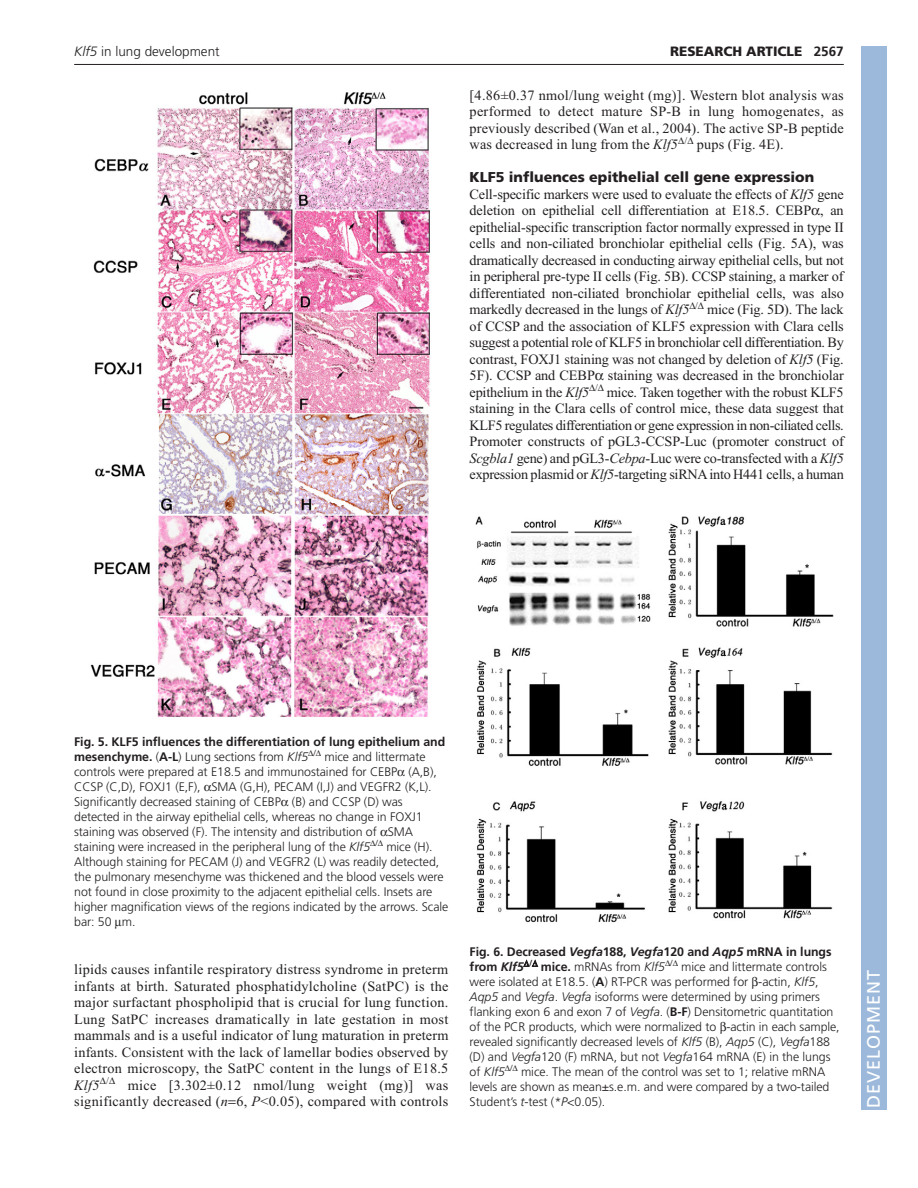
<style>
.page{position:relative;width:918px;height:1188px;background:#fff}
.page>*{position:absolute;margin:0;border:0;box-sizing:border-box;transform-origin:0 0}
.t1{font:18px "Frutiger LT Std";letter-spacing:.055em;color:#fff}
.t2{font:14.25px/16.5px "Times New Roman";letter-spacing:.02em;color:#231f20;text-align:justify}
.t3{font:900 14.25px "Frutiger LT Std";color:#231f20}
.t4{font:300 13.5px "Frutiger LT Std";color:#231f20}
.t5{font:900 13.5px "Frutiger LT Std";color:#231f20}
.t6{font:300 12.3px/15px "Frutiger LT Std";letter-spacing:-.005em;color:#231f20}
.s1{font-style:italic}
.s2{font-weight:700}
.s3{font-weight:700;font-style:italic}
</style>
<div class="page">
<hr style="left:74px;top:64px;width:770px;height:1px;background:#231f20">
<img style="left:90px;top:92px;width:340px;height:625px">
<img style="left:475px;top:516px;width:359px;height:407px">
<div style="left:861px;top:46px;width:25px;height:1064px;background:#9cb9db"></div>
<p class="t4" style="left:74px;top:46px;width:147px"><span class="s1">Klf5</span> in lung development</p>
<p class="t5" style="left:670px;top:46px;width:175px">RESEARCH ARTICLE <span class="s2">2567</span></p>
<p class="t2" style="left:470px;top:88px;width:376px">[4.86±0.37 nmol/lung weight (mg)]. Western blot analysis was performed to detect mature SP-B in lung homogenates, as previously described (Wan et al., 2004). The active SP-B peptide was decreased in lung from the <span class="s1">Klf5</span> <sup>/</sup> pups (Fig. 4E).</p>
<p class="t3" style="left:470px;top:172px;width:346px">KLF5 influences epithelial cell gene expression</p>
<p class="t2" style="left:470px;top:187px;width:376px">Cell-specific markers were used to evaluate the effects of <span class="s1">Klf5</span> gene deletion on epithelial cell differentiation at E18.5. CEBP , an epithelial-specific transcription factor normally expressed in type II cells and non-ciliated bronchiolar epithelial cells (Fig. 5A), was dramatically decreased in conducting airway epithelial cells, but not in peripheral pre-type II cells (Fig. 5B). CCSP staining, a marker of differentiated non-ciliated bronchiolar epithelial cells, was also markedly decreased in the lungs of <span class="s1">Klf5</span> <sup>/</sup> mice (Fig. 5D). The lack of CCSP and the association of KLF5 expression with Clara cells suggest a potential role of KLF5 in bronchiolar cell differentiation. By contrast, FOXJ1 staining was not changed by deletion of <span class="s1">Klf5</span> (Fig.<br>5F). CCSP and CEBP staining was decreased in the bronchiolar epithelium in the <span class="s1">Klf5</span> <sup>/</sup> mice. Taken together with the robust KLF5 staining in the Clara cells of control mice, these data suggest that KLF5 regulates differentiation or gene expression in non-ciliated cells.<br>Promoter constructs of pGL3-CCSP-Luc (promoter construct of <span class="s1">Scgbla1</span> gene) and pGL3-<span class="s1">Cebpa</span>-Luc were co-transfected with a <span class="s1">Klf5 </span>expression plasmid or <span class="s1">Klf5</span>-targeting siRNA into H441 cells, a human</p>
<p class="t6" style="left:74px;top:735px;width:376px"><span class="s2">Fig. 5. KLF5 influences the differentiation of lung epithelium and mesenchyme.</span> (<span class="s2">A-L</span>) Lung sections from <span class="s1">Klf5</span> <sup>/</sup> mice and littermate controls were prepared at E18.5 and immunostained for CEBP (A,B), CCSP (C,D), FOXJ1 (E,F), SMA (G,H), PECAM (I,J) and VEGFR2 (K,L).<br>Significantly decreased staining of CEBP (B) and CCSP (D) was detected in the airway epithelial cells, whereas no change in FOXJ1 staining was observed (F). The intensity and distribution of SMA staining were increased in the peripheral lung of the <span class="s1">Klf5</span> <sup>/</sup> mice (H).<br>Although staining for PECAM (J) and VEGFR2 (L) was readily detected, the pulmonary mesenchyme was thickened and the blood vessels were not found in close proximity to the adjacent epithelial cells. Insets are higher magnification views of the regions indicated by the arrows. Scale bar: 50 m.</p>
<p class="t2" style="left:74px;top:963px;width:376px">lipids causes infantile respiratory distress syndrome in preterm infants at birth. Saturated phosphatidylcholine (SatPC) is the major surfactant phospholipid that is crucial for lung function.<br>Lung SatPC increases dramatically in late gestation in most mammals and is a useful indicator of lung maturation in preterm infants. Consistent with the lack of lamellar bodies observed by electron microscopy, the SatPC content in the lungs of E18.5<br><span class="s1">Klf5</span> <sup>/</sup></p>
<p class="t2" style="left:74px;top:1078px;width:376px;text-align:right">mice [3.302±0.12 nmol/lung weight (mg)] was significantly decreased (<span class="s1">n</span> 6, <span class="s1">P</span>&lt;0.05), compared with controls</p>
<p class="t6" style="left:470px;top:945px;width:372px"><span class="s2">Fig. 6. Decreased</span> <span class="s3">Vegfa</span><span class="s2">188,</span> <span class="s3">Vegfa</span><span class="s2">120 and</span> <span class="s3">Aqp5</span> <span class="s2">mRNA in lungs from</span> <span class="s3">Klf5</span> <sup>/</sup> <span class="s2">mice.</span> mRNAs from <span class="s1">Klf5</span> <sup>/</sup> mice and littermate controls were isolated at E18.5. (<span class="s2">A</span>) RT-PCR was performed for -actin, <span class="s1">Klf5</span>, <span class="s1">Aqp5</span> and <span class="s1">Vegfa</span>. <span class="s1">Vegfa</span> isoforms were determined by using primers flanking exon 6 and exon 7 of <span class="s1">Vegfa</span>. (<span class="s2">B-F</span>) Densitometric quantitation of the PCR products, which were normalized to -actin in each sample, revealed significantly decreased levels of <span class="s1">Klf5</span> (B), <span class="s1">Aqp5</span> (C), <span class="s1">Vegfa</span>188 (D) and <span class="s1">Vegfa</span>120 (F) mRNA, but not <span class="s1">Vegfa</span>164 mRNA (E) in the lungs of <span class="s1">Klf5</span> <sup>/</sup> mice. The mean of the control was set to 1; relative mRNA levels are shown as mean±s.e.m. and were compared by a two-tailed Student’s <span class="s1">t</span>-test (<span class="s1">*P</span>&lt;0.05).</p>
<p class="t1" style="left:863px;top:1108px;width:140px;rotate:-90deg">DEVELOPMENT</p>
</div>
